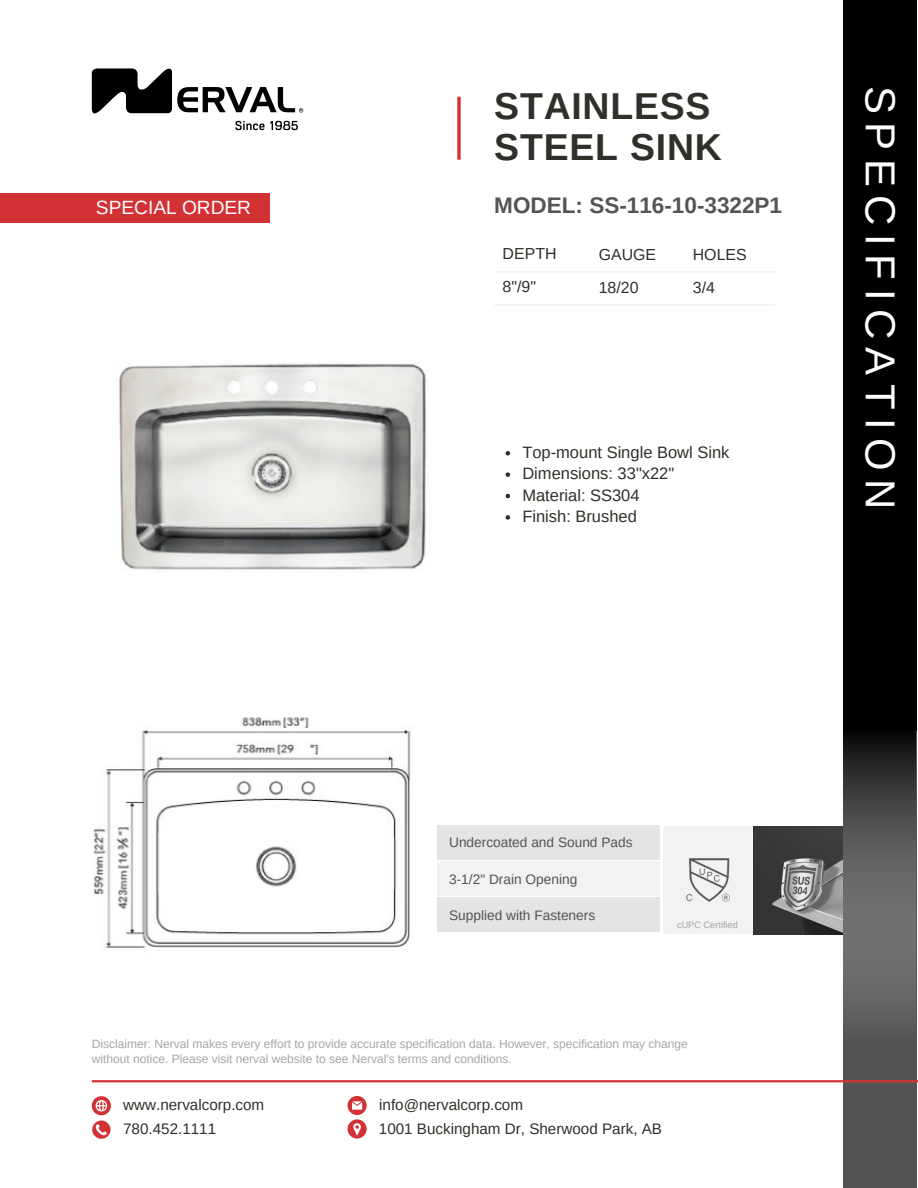
<style>
.page{position:relative;width:918px;height:1188px;background:#fff}
.page>*{position:absolute;margin:0;border:0;box-sizing:border-box;transform-origin:0 0}
.t1{font:42px "Arimo";letter-spacing:.205em;color:#fff}
.t2{font:700 37.5px/40.5px "Arimo";letter-spacing:.02em;color:#2f3029}
.t3{font:700 22.5px "Arimo";color:#545454}
.t4{font:19.2px "Arimo";color:#fff}
.t5{font:16.5px/21.3px "Arimo";color:#2f3029}
.t6{font:15.9px/33.2px "Arimo";color:#2f3029}
.t7{font:15.15px/24.3px "Arimo";color:#2f3029}
.t8{font:13.65px "Arimo";color:#545454}
.t9{font:12px/15px "Arimo";color:#a6a6a6}
.t10{font:9.15px "Arimo";color:#a6a6a6}
</style>
<div class="page">
<div style="left:843px;top:0;width:73px;height:1188px;background:#000"></div>
<svg style="left:235px;top:121px;width:63px;height:9px"></svg>
<svg style="left:92px;top:68px;width:211px;height:46px"></svg>
<div style="left:843px;top:732px;width:73px;height:456px;background:#545454"></div>
<hr style="left:92px;top:1080px;width:826px;height:2px;background:#d23235">
<svg style="left:348px;top:1096px;width:19px;height:43px"></svg>
<svg style="left:92px;top:1096px;width:19px;height:43px"></svg>
<svg style="left:457px;top:97px;width:4px;height:63px"></svg>
<svg style="left:843px;top:732px;width:72px;height:284px"></svg>
<div style="left:437px;top:825px;width:223px;height:35px;background:#e4e4e4"></div>
<div style="left:437px;top:861px;width:223px;height:35px;background:#f2f2f2"></div>
<div style="left:437px;top:898px;width:223px;height:34px;background:#e4e4e4"></div>
<div style="left:663px;top:826px;width:89px;height:108px;background:#f2f2f2"></div>
<img style="left:686px;top:858px;width:44px;height:44px">
<img style="left:754px;top:826px;width:89px;height:108px">
<hr style="left:494px;top:271px;width:282px;height:1px;background:#d9d9d9">
<hr style="left:494px;top:304px;width:282px;height:1px;background:#d9d9d9">
<img style="left:119px;top:363px;width:307px;height:207px">
<svg style="left:506px;top:451px;width:4px;height:5px"></svg>
<svg style="left:506px;top:472px;width:4px;height:5px"></svg>
<svg style="left:506px;top:494px;width:4px;height:4px"></svg>
<svg style="left:506px;top:515px;width:4px;height:5px"></svg>
<div style="left:0;top:194px;width:270px;height:29px;background:#d23235"></div>
<img style="left:93px;top:717px;width:318px;height:231px">
<h3 class="t4" style="left:96px;top:197px;width:157px">SPECIAL ORDER</h3>
<h2 class="t2" style="left:494px;top:86px;width:229px">STAINLESS<br>STEEL SINK</h2>
<h3 class="t3" style="left:494px;top:193px;width:289px">MODEL: SS-116-10-3322P1</h3>
<h3 class="t6" style="left:503px;top:237px;width:55px;line-height:32.7px">DEPTH<br>8"/9"</h3>
<h3 class="t6" style="left:599px;top:238px;width:59px">GAUGE<br>18/20</h3>
<h3 class="t6" style="left:693px;top:238px;width:56px">HOLES<br>3/4</h3>
<h3 class="t5" style="left:522px;top:441px;width:209px">Top-mount Single Bowl Sink<br>Dimensions: 33"x22"<br>Material: SS304<br>Finish: Brushed</h3>
<h1 class="t1" style="left:904px;top:86px;width:425px;rotate:90deg">SPECIFICATION</h1>
<p class="t8" style="left:449px;top:835px;width:185px">Undercoated and Sound Pads</p>
<p class="t8" style="left:449px;top:871px;width:130px">3-1/2" Drain Opening</p>
<p class="t8" style="left:449px;top:908px;width:148px">Supplied with Fasteners</p>
<p class="t10" style="left:677px;top:919px;width:62px">cUPC Certified</p>
<p class="t9" style="left:92px;top:1037px;width:597px">Disclaimer: Nerval makes every effort to provide accurate specification data. However, specification may change without notice. Please visit nerval website to see Nerval's terms and conditions.</p>
<p class="t7" style="left:123px;top:1092px;width:143px">www.nervalcorp.com<br>780.452.1111</p>
<p class="t7" style="left:379px;top:1093px;width:145px">info@nervalcorp.com</p>
<p class="t7" style="left:379px;top:1117px;width:285px">1001 Buckingham Dr, Sherwood Park, AB</p>
</div>
